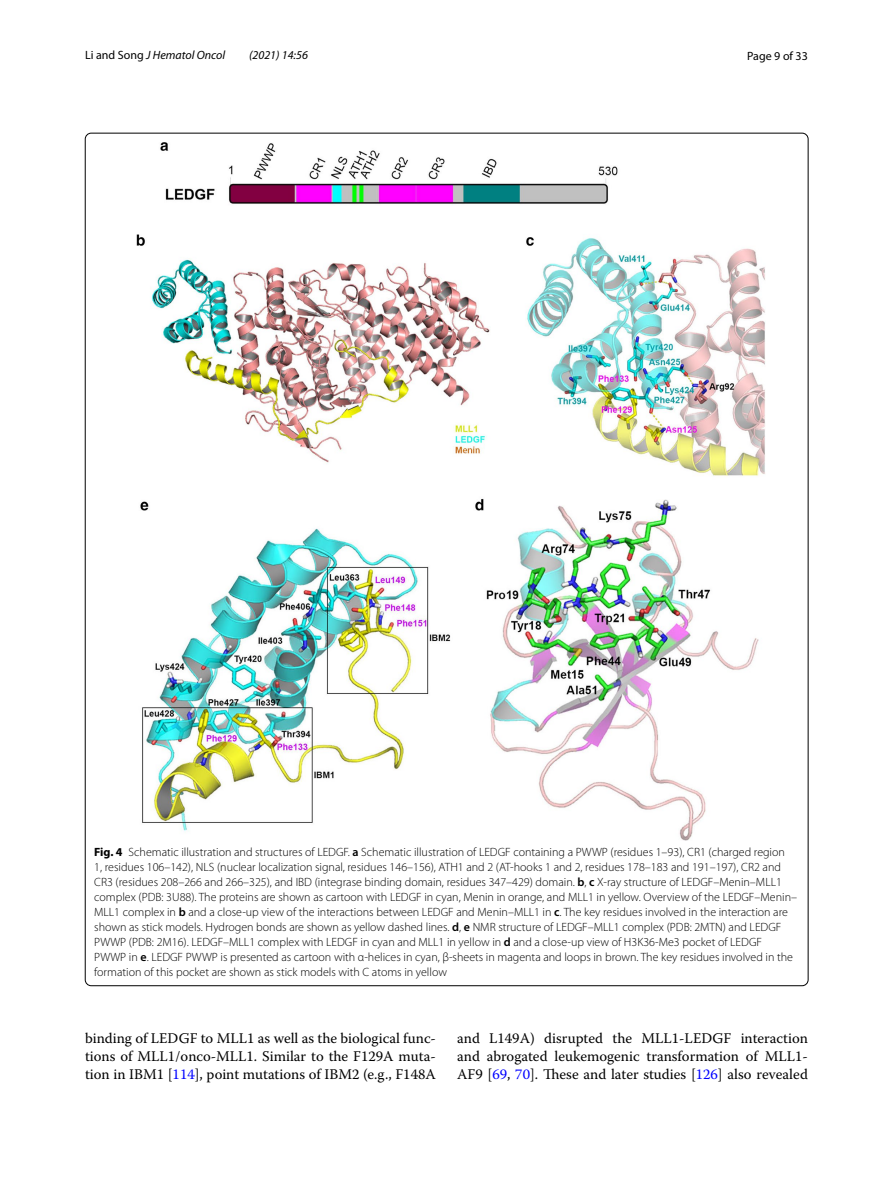
<style>
.page{position:relative;width:893px;height:1187px;background:#fff}
.page>*{position:absolute;margin:0;border:0;box-sizing:border-box;transform-origin:0 0}
.t1{font:14.7px/18px "Warnock Pro";color:#000;text-align:justify}
.t2{font:300 12px/15px "Myriad Pro";color:#000}
.t3{font:italic 12px "Myriad Pro";color:#000}
.t4{font:12px "Myriad Pro";color:#000}
.s1{font-style:normal}
.s2{font-weight:700}
.s3{font-weight:600}
.s4{color:#00f}
</style>
<div class="page">
<img style="left:136px;top:142px;width:629px;height:698px">
<p class="t3" style="left:85px;top:48px;width:142px"><span class="s1">Li and Song</span> J Hematol Oncol</p>
<p class="t3" style="left:249px;top:48px;width:60px">(2021) 14:56</p>
<p class="t4" style="left:747px;top:48px;width:62px">Page 9 of 33</p>
<p class="t2" style="left:94px;top:844px;width:704px"><span class="s2">Fig. 4</span> Schematic illustration and structures of LEDGF. <span class="s3">a</span> Schematic illustration of LEDGF containing a PWWP (residues 1–93), CR1 (charged region<br>1, residues 106–142), NLS (nuclear localization signal, residues 146–156), ATH1 and 2 (AT-hooks 1 and 2, residues 178–183 and 191–197), CR2 and CR3 (residues 208–266 and 266–325), and IBD (integrase binding domain, residues 347–429) domain. <span class="s3">b</span>, <span class="s3">c</span> X-ray structure of LEDGF–Menin–MLL1 complex (PDB: 3U88). The proteins are shown as cartoon with LEDGF in cyan, Menin in orange, and MLL1 in yellow. Overview of the LEDGF–Menin– MLL1 complex in <span class="s3">b</span> and a close-up view of the interactions between LEDGF and Menin–MLL1 in <span class="s3">c</span>. The key residues involved in the interaction are shown as stick models. Hydrogen bonds are shown as yellow dashed lines. <span class="s3">d</span>, <span class="s3">e</span> NMR structure of LEDGF–MLL1 complex (PDB: 2MTN) and LEDGF PWWP (PDB: 2M16). LEDGF–MLL1 complex with LEDGF in cyan and MLL1 in yellow in <span class="s3">d</span> and a close-up view of H3K36-Me3 pocket of LEDGF PWWP in <span class="s3">e</span>. LEDGF PWWP is presented as cartoon with α-helices in cyan, β-sheets in magenta and loops in brown. The key residues involved in the formation of this pocket are shown as stick models with C atoms in yellow</p>
<p class="t1" style="left:85px;top:1029px;width:352px">binding of LEDGF to MLL1 as well as the biological func&shy;tions of MLL1/onco-MLL1. Similar to the F129A muta&shy;tion in IBM1 [<span class="s4">114</span>], point mutations of IBM2 (e.g., F148A</p>
<p class="t1" style="left:457px;top:1029px;width:352px">and L149A) disrupted the MLL1-LEDGF interaction and abrogated leukemogenic transformation of MLL1- AF9 [<span class="s4">69</span>, <span class="s4">70</span>]. These and later studies [<span class="s4">126</span>] also revealed</p>
</div>
